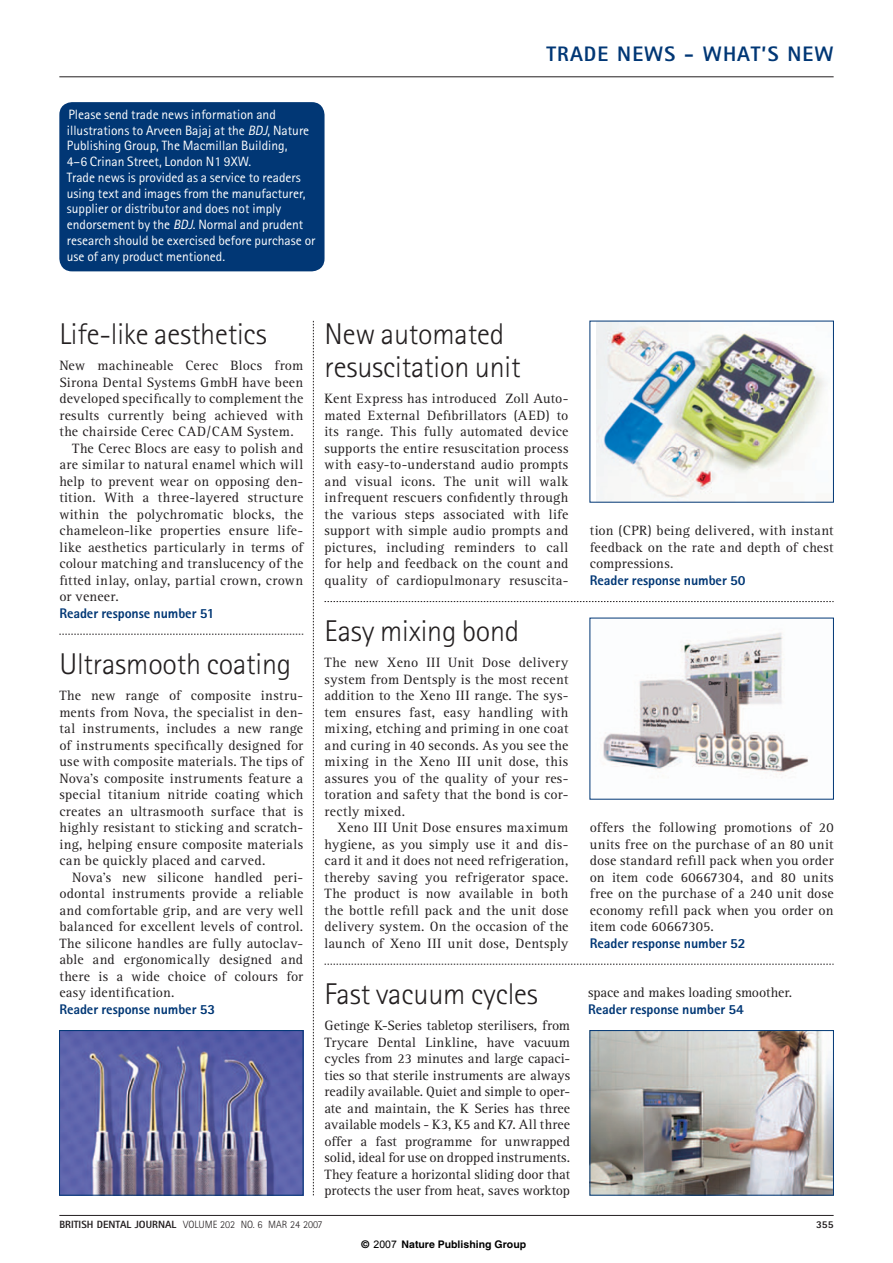
<style>
.page{position:relative;width:893px;height:1263px;background:#fff}
.page>*{position:absolute;margin:0;border:0;box-sizing:border-box;transform-origin:0 0}
.t1{font:300 30px/33px "Rotis Sans Serif";letter-spacing:-.005em;color:#231f20}
.t2{font:800 21px "Rotis Sans Serif";letter-spacing:.05em;color:#013775}
.t3{font:13.95px/16.5px "Rotis Serif";letter-spacing:.015em;color:#231f20;text-align:justify}
.t4{font:800 13.95px "Rotis Sans Serif";letter-spacing:-.005em;color:#013775}
.t5{font:13.95px "Rotis Serif";letter-spacing:.035em;color:#231f20}
.t6{font:13.95px "Rotis Serif";letter-spacing:-.01em;color:#231f20}
.t7{font:13.5px/15.8px "Rotis Sans Serif";color:#fff}
.t8{font:300 10.5px "Rotis Sans Serif";color:#231f20}
.t9{font:700 10.5px "Helvetica";color:#000}
.t10{font:800 10.5px "Rotis Sans Serif";color:#231f20}
.s1{font-style:italic}
.s2{font-weight:800}
.s3{font-family:"Arial";font-weight:400}
</style>
<div class="page">
<svg style="left:313px;top:321px;width:1px;height:874px"></svg>
<svg style="left:324px;top:601px;width:509px;height:1px"></svg>
<img style="left:591px;top:1032px;width:240px;height:161px">
<div style="left:589px;top:1030px;width:244px;height:165px;border:1px solid #013775"></div>
<svg style="left:324px;top:964px;width:509px;height:1px"></svg>
<div style="left:59px;top:102px;width:265px;height:169px;background:#013775;border-radius:13px"></div>
<hr style="left:59px;top:77px;width:774px;height:1px;background:#231f20">
<hr style="left:59px;top:1215px;width:774px;height:1px;background:#231f20">
<img style="left:603px;top:632px;width:205px;height:146px">
<img style="left:596px;top:323px;width:229px;height:177px">
<svg style="left:59px;top:634px;width:244px;height:1px"></svg>
<img style="left:61px;top:1032px;width:240px;height:161px">
<div style="left:59px;top:1030px;width:244px;height:165px;border:1px solid #013775"></div>
<p class="t7" style="left:67px;top:108px;width:250px">Please send trade news information and illustrations to Arveen Bajaj at the <span class="s1">BDJ</span>, Nature Publishing Group, The Macmillan Building,<br>4–6 Crinan Street, London N1 9XW.<br>Trade news is provided as a service to readers using text and images from the manufacturer, supplier or distributor and does not imply endorsement by the <span class="s1">BDJ</span>. Normal and prudent research should be exercised before purchase or use of any product mentioned.</p>
<h2 class="t2" style="left:546px;top:47px;width:288px">TRADE NEWS - WHAT’S NEW</h2>
<h1 class="t1" style="left:59px;top:320px;width:209px">Life-like aesthetics</h1>
<p class="t3" style="left:59px;top:359px;width:245px">New machineable Cerec Blocs from</p>
<p class="t3" style="left:59px;top:375px;width:245px">Sirona Dental Systems GmbH have been</p>
<p class="t3" style="left:59px;top:392px;width:245px">developed specifically to complement the</p>
<p class="t3" style="left:59px;top:408px;width:245px">results currently being achieved with</p>
<p class="t3" style="left:59px;top:425px;width:236px">the chairside Cerec CAD/CAM System.</p>
<p class="t3" style="left:72px;top:441px;width:233px">The Cerec Blocs are easy to polish and</p>
<p class="t5" style="left:59px;top:460px;width:245px">are similar to natural enamel which will</p>
<p class="t3" style="left:59px;top:474px;width:245px">help to prevent wear on opposing den-</p>
<p class="t3" style="left:59px;top:491px;width:245px">tition. With a three-layered structure</p>
<p class="t3" style="left:59px;top:507px;width:245px">within the polychromatic blocks, the</p>
<p class="t3" style="left:59px;top:524px;width:245px">chameleon-like properties ensure life-</p>
<p class="t3" style="left:59px;top:540px;width:245px">like aesthetics particularly in terms of</p>
<p class="t3" style="left:59px;top:557px;width:245px">colour matching and translucency of the</p>
<p class="t3" style="left:59px;top:573px;width:245px">fitted inlay, onlay, partial crown, crown</p>
<p class="t3" style="left:59px;top:590px;width:61px">or veneer.</p>
<p class="t4" style="left:59px;top:608px;width:157px">Reader response number 51</p>
<h1 class="t1" style="left:59px;top:650px;width:233px">Ultrasmooth coating</h1>
<p class="t3" style="left:59px;top:689px;width:245px">The new range of composite instru&shy;ments from Nova, the specialist in den&shy;tal instruments, includes a new range of instruments specifically designed for use with composite materials. The tips of Nova’s composite instruments feature a special titanium nitride coating which creates an ultrasmooth surface that is highly resistant to sticking and scratch&shy;ing, helping ensure composite materials can be quickly placed and carved.</p>
<p class="t3" style="left:59px;top:870px;width:245px;text-indent:13px">Nova’s new silicone handled peri&shy;odontal instruments provide a reliable and comfortable grip, and are very well balanced for excellent levels of control.<br>The silicone handles are fully autoclav&shy;able and ergonomically designed and there is a wide choice of colours for easy identification.</p>
<p class="t4" style="left:59px;top:1004px;width:157px">Reader response number 53</p>
<h1 class="t1" style="left:324px;top:320px;width:197px">New automated resuscitation unit</h1>
<p class="t3" style="left:324px;top:392px;width:245px">Kent Express has introduced Zoll Auto&shy;mated External Defibrillators (AED) to its range. This fully automated device supports the entire resuscitation process with easy-to-understand audio prompts and visual icons. The unit will walk infrequent rescuers confidently through the various steps associated with life support with simple audio prompts and pictures, including reminders to call for help and feedback on the count and quality of cardiopulmonary resuscita-</p>
<h1 class="t1" style="left:324px;top:617px;width:196px">Easy mixing bond</h1>
<p class="t3" style="left:589px;top:524px;width:245px">tion (CPR) being delivered, with instant feedback on the rate and depth of chest compressions.</p>
<p class="t4" style="left:589px;top:575px;width:157px">Reader response number 50</p>
<p class="t3" style="left:324px;top:656px;width:245px">The new Xeno III Unit Dose delivery system from Dentsply is the most recent addition to the Xeno III range. The sys&shy;tem ensures fast, easy handling with mixing, etching and priming in one coat and curing in 40 seconds. As you see the mixing in the Xeno III unit dose, this assures you of the quality of your res&shy;toration and safety that the bond is cor&shy;rectly mixed.</p>
<p class="t3" style="left:324px;top:821px;width:245px;text-indent:13px">Xeno III Unit Dose ensures maximum hygiene, as you simply use it and dis&shy;card it and it does not need refrigeration, thereby saving you refrigerator space.<br>The product is now available in both the bottle refill pack and the unit dose delivery system. On the occasion of the launch of Xeno III unit dose, Dentsply</p>
<p class="t3" style="left:589px;top:821px;width:245px">offers the following promotions of 20 units free on the purchase of an 80 unit dose standard refill pack when you order on item code 60667304, and 80 units free on the purchase of a 240 unit dose economy refill pack when you order on item code 60667305.</p>
<p class="t4" style="left:589px;top:938px;width:157px">Reader response number 52</p>
<h1 class="t1" style="left:324px;top:980px;width:215px">Fast vacuum cycles</h1>
<p class="t3" style="left:324px;top:1019px;width:247px">Getinge K-Series tabletop sterilisers, from Trycare Dental Linkline, have vacuum cycles from 23 minutes and large capaci&shy;ties so that sterile instruments are always readily available. Quiet and simple to oper&shy;ate and maintain, the K Series has three available models - K3, K5 and K7. All three offer a fast programme for unwrapped solid, ideal for use on dropped instruments.<br>They feature a horizontal sliding door that protects the user from heat, saves worktop</p>
<p class="t6" style="left:588px;top:988px;width:206px">space and makes loading smoother.</p>
<p class="t4" style="left:588px;top:1004px;width:157px">Reader response number 54</p>
<p class="t8" style="left:59px;top:1221px;width:265px"><span class="s2">BRITISH DENTAL JOURNAL</span> VOLUME 202 NO. 6 MAR 24 2007</p>
<p class="t10" style="left:816px;top:1221px;width:19px">355</p>
<p class="t9" style="left:361px;top:1238px;width:166px">© <span class="s3">2007</span> Nature Publishing Group</p>
</div>
